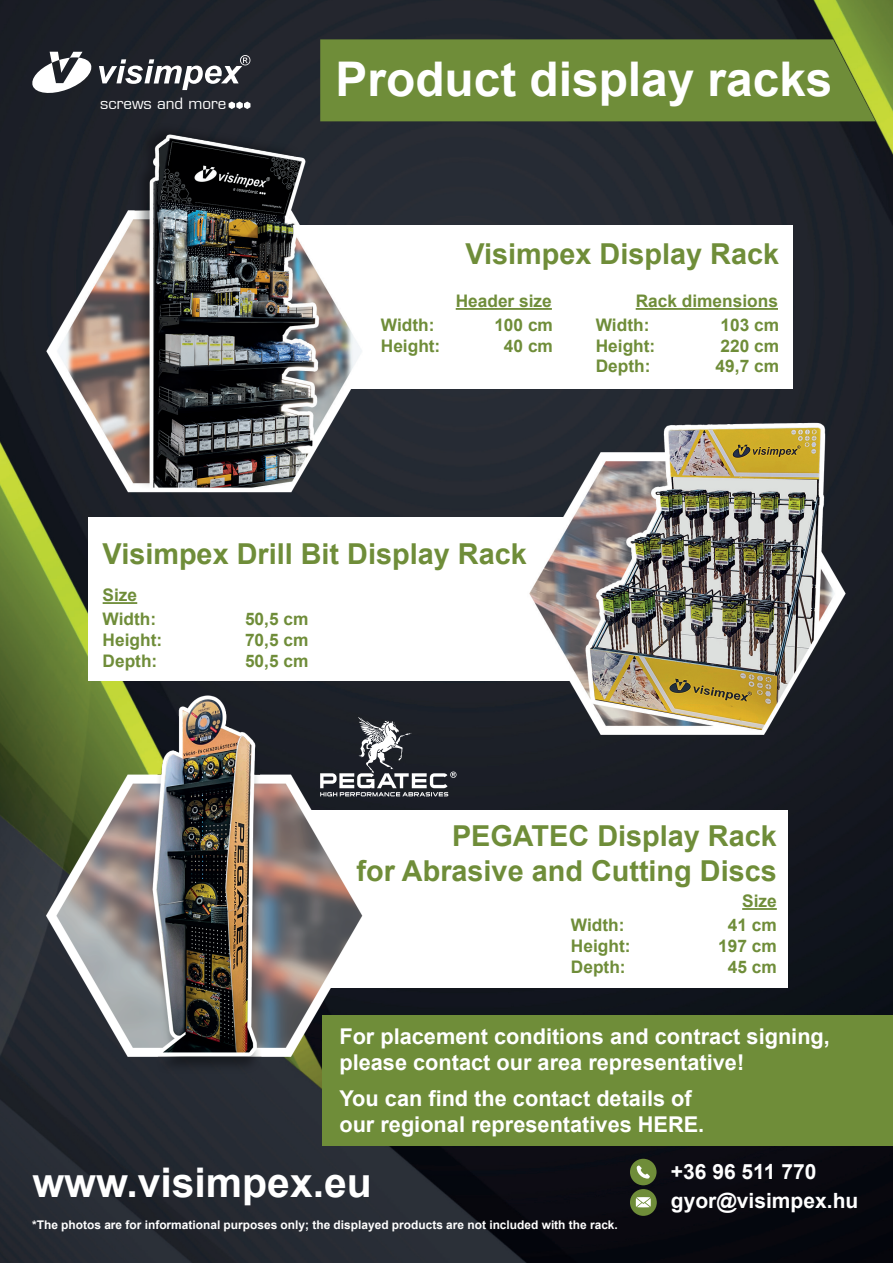
<style>
.page{position:relative;width:893px;height:1263px;background:#fff}
.page>*{position:absolute;margin:0;border:0;box-sizing:border-box;transform-origin:0 0}
.t1{font:700 47.85px "Arial";color:#fff}
.t2{font:700 40.95px "Arial";color:#fff}
.t3{font:700 28.8px/34.7px "Arial";color:#6f8d39;text-align:right}
.t4{font:700 21.75px/26.1px "Arial";color:#fff}
.t5{font:700 21px/28.5px "Arial";color:#fff}
.t6{font:700 17.25px/20.7px "Arial";color:#6f8d39}
.t7{font:15.15px "Eurostile";color:#fff}
.t8{font:700 11.85px "Arial";color:#fff}
</style>
<div class="page">
<img style="left:0;top:0;width:893px;height:1263px">
<div style="left:286px;top:225px;width:507px;height:164px;background:#fff"></div>
<div style="left:88px;top:518px;width:508px;height:163px;background:#fff"></div>
<div style="left:281px;top:811px;width:507px;height:177px;background:#fff"></div>
<hr style="left:103px;top:602px;width:34px;height:2px;background:#6f8d39">
<hr style="left:636px;top:308px;width:142px;height:2px;background:#6f8d39">
<hr style="left:456px;top:308px;width:96px;height:2px;background:#6f8d39">
<img style="left:47px;top:78px;width:325px;height:496px">
<img style="left:520px;top:423px;width:325px;height:315px">
<img style="left:47px;top:682px;width:325px;height:412px">
<svg style="left:30px;top:52px;width:220px;height:43px"></svg>
<svg style="left:229px;top:102px;width:21px;height:7px"></svg>
<div style="left:320px;top:39px;width:555px;height:82px;background:#6f8d39"></div>
<hr style="left:742px;top:908px;width:35px;height:2px;background:#6f8d39">
<div style="left:322px;top:1015px;width:571px;height:131px;background:#6f8d39"></div>
<svg style="left:320px;top:717px;width:136px;height:79px;background:#494b51"></svg>
<svg style="left:630px;top:1159px;width:27px;height:57px;background:#657746"></svg>
<p class="t7" style="left:100px;top:94px;width:128px">screws and more</p>
<h1 class="t1" style="left:336px;top:46px;width:498px">Product display racks</h1>
<h3 class="t3" style="left:465px;top:237px;width:315px">Visimpex Display Rack</h3>
<p class="t6" style="left:456px;top:291px;width:98px">Header size</p>
<p class="t6" style="left:381px;top:315px;width:61px">Width:<br>Height:</p>
<p class="t6" style="left:494px;top:315px;width:60px;text-align:center">100 cm<br>40 cm</p>
<p class="t6" style="left:636px;top:291px;width:144px">Rack dimensions</p>
<p class="t6" style="left:596px;top:315px;width:61px">Width:<br>Height:<br>Depth:</p>
<p class="t6" style="left:716px;top:315px;width:65px;text-align:justify">103 cm 220 cm 49,7 cm</p>
<h3 class="t3" style="left:103px;top:537px;width:426px">Visimpex Drill Bit Display Rack</h3>
<p class="t6" style="left:103px;top:585px;width:36px">Size</p>
<p class="t6" style="left:103px;top:609px;width:61px">Width:<br>Height:<br>Depth:</p>
<p class="t6" style="left:245px;top:609px;width:65px;text-align:justify">50,5 cm 70,5 cm 50,5 cm</p>
<h3 class="t3" style="left:357px;top:819px;width:422px">PEGATEC Display Rack<br>for Abrasive and Cutting Discs</h3>
<p class="t6" style="left:742px;top:891px;width:36px">Size</p>
<p class="t6" style="left:571px;top:915px;width:61px">Width:<br>Height:<br>Depth:</p>
<p class="t6" style="left:718px;top:915px;width:60px;text-align:center">41 cm<br>197 cm<br>45 cm</p>
<p class="t4" style="left:339px;top:1023px;width:492px">For placement conditions and contract signing, please contact our area representative!</p>
<p class="t4" style="left:339px;top:1085px;width:366px">You can find the contact details of our regional representatives HERE.</p>
<h2 class="t2" style="left:32px;top:1154px;width:341px">www.visimpex.eu</h2>
<p class="t5" style="left:671px;top:1158px;width:189px">+36 96 511 770 gyor@visimpex.hu</p>
<p class="t8" style="left:32px;top:1217px;width:587px">*The photos are for informational purposes only; the displayed products are not included with the rack.</p>
</div>
